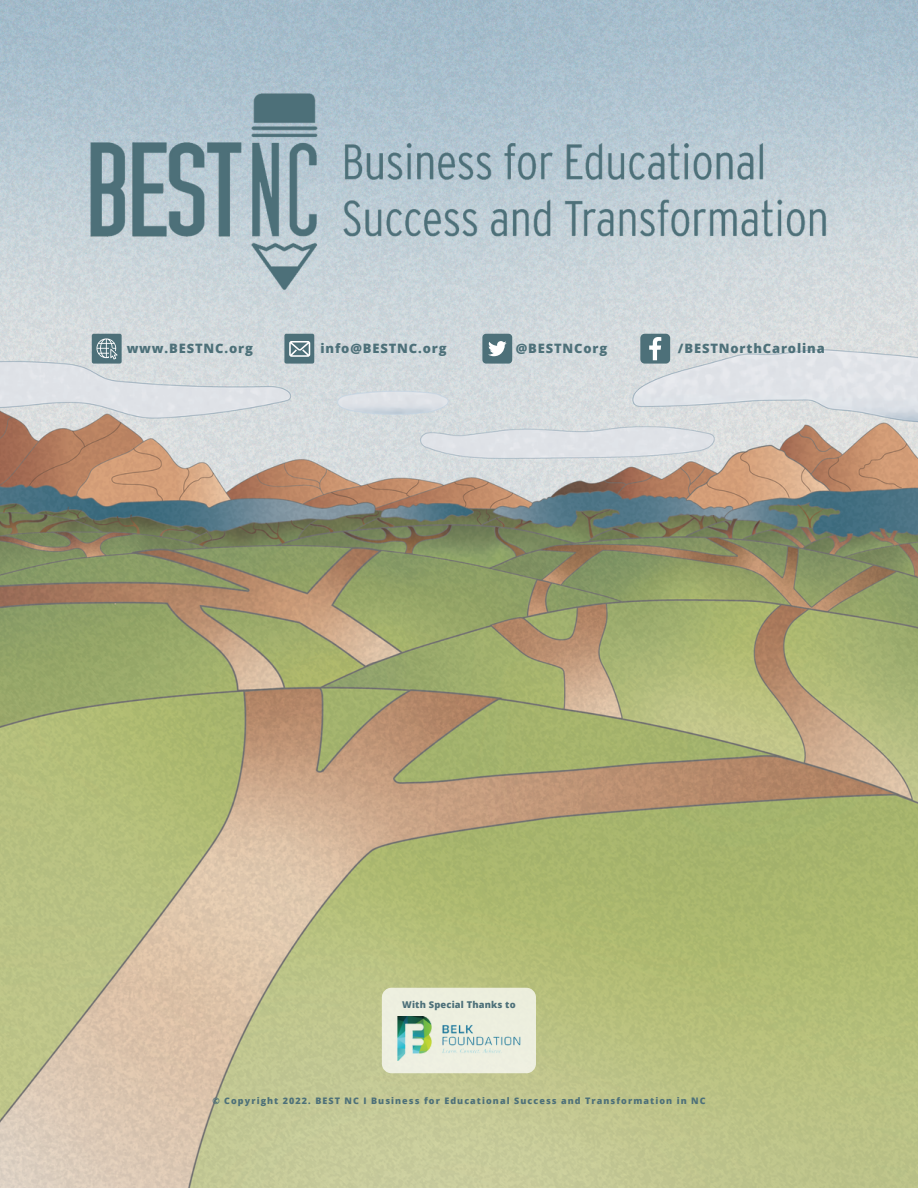
<style>
.page{position:relative;width:918px;height:1188px;background:#fff}
.page>*{position:absolute;margin:0;border:0;box-sizing:border-box;transform-origin:0 0}
.t1{font:800 12.9px "Open Sans";letter-spacing:.065em;color:#4d7079}
.t2{font:800 9.3px "Open Sans";letter-spacing:.02em;color:#4d7079}
.t3{font:800 9px "Open Sans";letter-spacing:.12em;color:#4d7079}
</style>
<div class="page">
<img style="left:0;top:0;width:918px;height:1188px">
<img style="left:76px;top:92px;width:766px;height:205px">
<div style="left:482px;top:334px;width:30px;height:30px;background:#4d7079;border-radius:4px"></div>
<svg style="left:488px;top:341px;width:19px;height:15px"></svg>
<svg style="left:640px;top:334px;width:30px;height:30px"></svg>
<div style="left:284px;top:334px;width:30px;height:30px;background:#4d7079;border-radius:2px"></div>
<svg style="left:289px;top:341px;width:21px;height:16px"></svg>
<div style="left:92px;top:334px;width:30px;height:30px;background:#4d7079;border-radius:2px"></div>
<svg style="left:97px;top:338px;width:21px;height:22px"></svg>
<div style="left:382px;top:988px;width:154px;height:85px;background:#edefdf;border-radius:10px"></div>
<img style="left:397px;top:1016px;width:124px;height:44px">
<h1 class="t1" style="left:127px;top:339px;width:128px">www.BESTNC.org</h1>
<h1 class="t1" style="left:321px;top:339px;width:128px">info@BESTNC.org</h1>
<h1 class="t1" style="left:516px;top:339px;width:93px">@BESTNCorg</h1>
<h1 class="t1" style="left:678px;top:339px;width:148px">/BESTNorthCarolina</h1>
<p class="t2" style="left:402px;top:998px;width:115px">With Special Thanks to</p>
<p class="t3" style="left:212px;top:1095px;width:495px">© Copyright 2022. BEST NC I Business for Educational Success and Transformation in NC</p>
</div>
